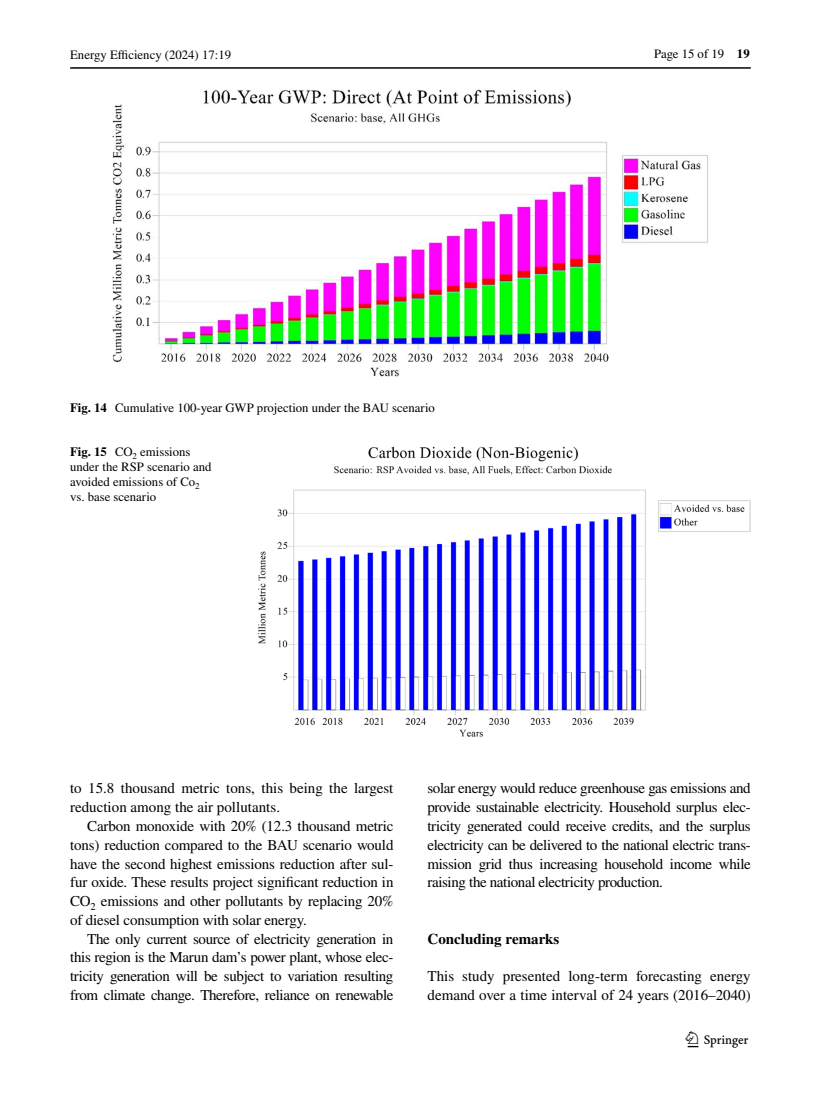
<style>
.page{position:relative;width:821px;height:1106px;background:#fff}
.page>*{position:absolute;margin:0;border:0;box-sizing:border-box;transform-origin:0 0}
.t1{font:22.5px "Springnew Regular 3";color:#000}
.t2{font:15px/18.8px "STIX";letter-spacing:-.01em;color:#000;text-align:justify}
.t3{font:700 15px "STIX";color:#000}
.t4{font:12.75px/15px "STIX";color:#000}
.s1{font-weight:700}
</style>
<div class="page">
<hr style="left:70px;top:67px;width:680px;height:2px;background:#000">
<img style="left:113px;top:89px;width:595px;height:287px">
<img style="left:258px;top:446px;width:492px;height:291px">
<p class="t4" style="left:70px;top:48px;width:162px">Energy Efficiency (2024) 17:19</p>
<p class="t4" style="left:70px;top:401px;width:366px"><span class="s1">Fig. 14</span> Cumulative 100-year GWP projection under the BAU scenario</p>
<p class="t4" style="left:70px;top:444px;width:143px"><span class="s1">Fig. 15</span> CO<sub>2</sub> emissions under the RSP scenario and avoided emissions of Co<sub>2 </sub>vs. base scenario</p>
<p class="t4" style="left:654px;top:47px;width:97px">Page 15 of 19 <span class="s1">19</span></p>
<p class="t2" style="left:70px;top:780px;width:325px">to 15.8 thousand metric tons, this being the largest reduction among the air pollutants.</p>
<p class="t2" style="left:70px;top:817px;width:325px;text-indent:17px">Carbon monoxide with 20% (12.3 thousand metric tons) reduction compared to the BAU scenario would have the second highest emissions reduction after sul&shy;fur oxide. These results project significant reduction in CO<sub>2</sub> emissions and other pollutants by replacing 20% of diesel consumption with solar energy.</p>
<p class="t2" style="left:70px;top:930px;width:325px;text-indent:17px">The only current source of electricity generation in this region is the Marun dam’s power plant, whose elec&shy;tricity generation will be subject to variation resulting from climate change. Therefore, reliance on renewable</p>
<p class="t2" style="left:427px;top:780px;width:325px">solar energy would reduce greenhouse gas emissions and provide sustainable electricity. Household surplus elec&shy;tricity generated could receive credits, and the surplus electricity can be delivered to the national electric trans&shy;mission grid thus increasing household income while raising the national electricity production.</p>
<p class="t3" style="left:427px;top:929px;width:133px">Concluding remarks</p>
<p class="t2" style="left:427px;top:967px;width:325px">This study presented long-term forecasting energy demand over a time interval of 24 years (2016–2040)</p>
<h1 class="t1" style="left:687px;top:1031px;width:62px">1 3</h1>
</div>
